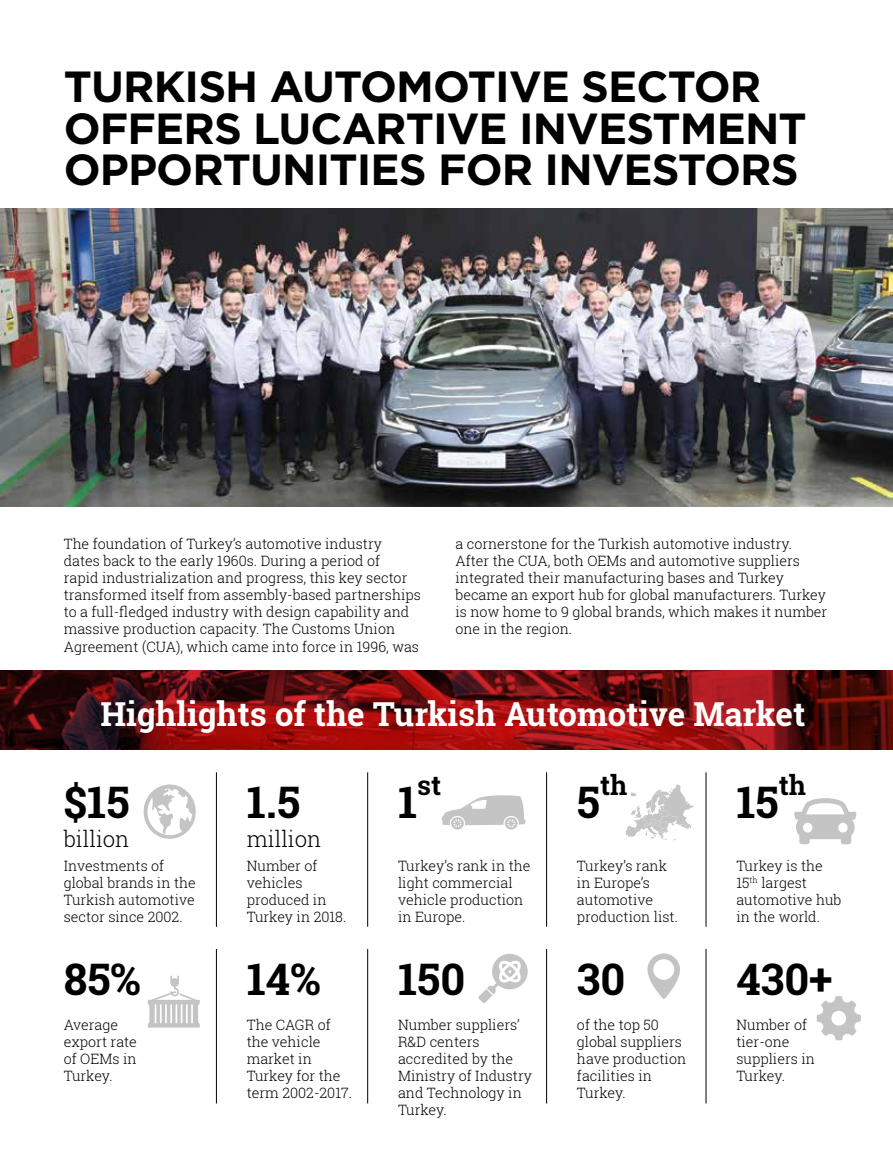
<style>
.page{position:relative;width:893px;height:1170px;background:#fff}
.page>*{position:absolute;margin:0;border:0;box-sizing:border-box;transform-origin:0 0}
.t1{font:700 43.5px/41.5px "Gotham";letter-spacing:-.02em;color:#000}
.t2{font:700 43.5px "Roboto Slab";color:#000}
.t3{font:700 33px "Roboto Slab";color:#fff}
.t4{font:700 27px "Roboto Slab";color:#000}
.t5{font:300 22.05px "Roboto Slab";color:#000}
.t6{font:300 14.25px/17.1px "Roboto Slab";color:#000}
</style>
<div class="page">
<svg style="left:0;top:670px;width:893px;height:79px;background:#720e10"></svg>
<svg style="left:143px;top:784px;width:53px;height:55px"></svg>
<svg style="left:794px;top:798px;width:62px;height:46px"></svg>
<svg style="left:148px;top:975px;width:52px;height:52px"></svg>
<svg style="left:625px;top:784px;width:68px;height:56px"></svg>
<svg style="left:647px;top:953px;width:33px;height:45px"></svg>
<svg style="left:478px;top:953px;width:50px;height:50px"></svg>
<img style="left:0;top:208px;width:893px;height:298px">
<hr style="left:216px;top:772px;width:1px;height:154px;background:#000">
<hr style="left:216px;top:948px;width:1px;height:155px;background:#000">
<hr style="left:367px;top:772px;width:1px;height:154px;background:#000">
<hr style="left:367px;top:948px;width:1px;height:155px;background:#000">
<hr style="left:546px;top:772px;width:1px;height:154px;background:#000">
<hr style="left:546px;top:948px;width:1px;height:155px;background:#000">
<hr style="left:706px;top:772px;width:1px;height:154px;background:#000">
<hr style="left:706px;top:948px;width:1px;height:155px;background:#000">
<svg style="left:817px;top:996px;width:44px;height:44px"></svg>
<svg style="left:442px;top:795px;width:84px;height:34px"></svg>
<h1 class="t1" style="left:64px;top:66px;width:744px">TURKISH AUTOMOTIVE SECTOR<br>OFFERS LUCARTIVE INVESTMENT<br>OPPORTUNITIES FOR INVESTORS</h1>
<p class="t6" style="left:64px;top:535px;width:359px">The foundation of Turkey’s automotive industry dates back to the early 1960s. During a period of<br>rapid industrialization and progress, this key sector transformed itself from assembly-based partnerships to a full-fledged industry with design capability and massive production capacity. The Customs Union Agreement (CUA), which came into force in 1996, was</p>
<p class="t6" style="left:455px;top:535px;width:373px">a cornerstone for the Turkish automotive industry.<br>After the CUA, both OEMs and automotive suppliers integrated their manufacturing bases and Turkey became an export hub for global manufacturers. Turkey is now home to 9 global brands, which makes it number one in the region.</p>
<h2 class="t3" style="left:100px;top:691px;width:706px">Highlights of the Turkish Automotive Market</h2>
<h1 class="t2" style="left:64px;top:772px;width:67px">$15</h1>
<h1 class="t2" style="left:247px;top:772px;width:55px">1.5</h1>
<h3 class="t5" style="left:64px;top:824px;width:67px">billion</h3>
<h3 class="t5" style="left:247px;top:824px;width:76px">million</h3>
<p class="t6" style="left:64px;top:856px;width:134px">Investments of global brands in the<br>Turkish automotive sector since 2002.</p>
<h1 class="t2" style="left:64px;top:948px;width:79px">85%</h1>
<p class="t6" style="left:64px;top:1015px;width:75px">Average export rate of OEMs in<br>Turkey.</p>
<p class="t6" style="left:247px;top:856px;width:101px">Number of vehicles produced in<br>Turkey in 2018.</p>
<h1 class="t2" style="left:247px;top:948px;width:76px">14%</h1>
<p class="t6" style="left:247px;top:1015px;width:107px">The CAGR of the vehicle market in<br>Turkey for the term 2002-2017.</p>
<h3 class="t4" style="left:417px;top:767px;width:25px">st</h3>
<h1 class="t2" style="left:398px;top:772px;width:21px">1</h1>
<h3 class="t4" style="left:600px;top:767px;width:29px">th</h3>
<h1 class="t2" style="left:577px;top:772px;width:25px">5</h1>
<p class="t6" style="left:398px;top:856px;width:134px">Turkey’s rank in the light commercial vehicle production in Europe.</p>
<p class="t6" style="left:577px;top:856px;width:102px">Turkey’s rank in Europe’s automotive production list.</p>
<h1 class="t2" style="left:398px;top:948px;width:69px">150</h1>
<h1 class="t2" style="left:577px;top:948px;width:50px">30</h1>
<p class="t6" style="left:398px;top:1015px;width:136px">Number suppliers’<br>R&amp;D centers accredited by the<br>Ministry of Industry and Technology in<br>Turkey.</p>
<p class="t6" style="left:577px;top:1015px;width:111px">of the top 50 global suppliers have production facilities in<br>Turkey.</p>
<h3 class="t4" style="left:779px;top:767px;width:29px">th</h3>
<h1 class="t2" style="left:736px;top:772px;width:44px">15</h1>
<p class="t6" style="left:736px;top:856px;width:107px">Turkey is the<br>15<sup>th</sup> largest automotive hub in the world.</p>
<h1 class="t2" style="left:736px;top:948px;width:98px">430+</h1>
<p class="t6" style="left:736px;top:1015px;width:80px">Number of tier-one suppliers in<br>Turkey.</p>
</div>
